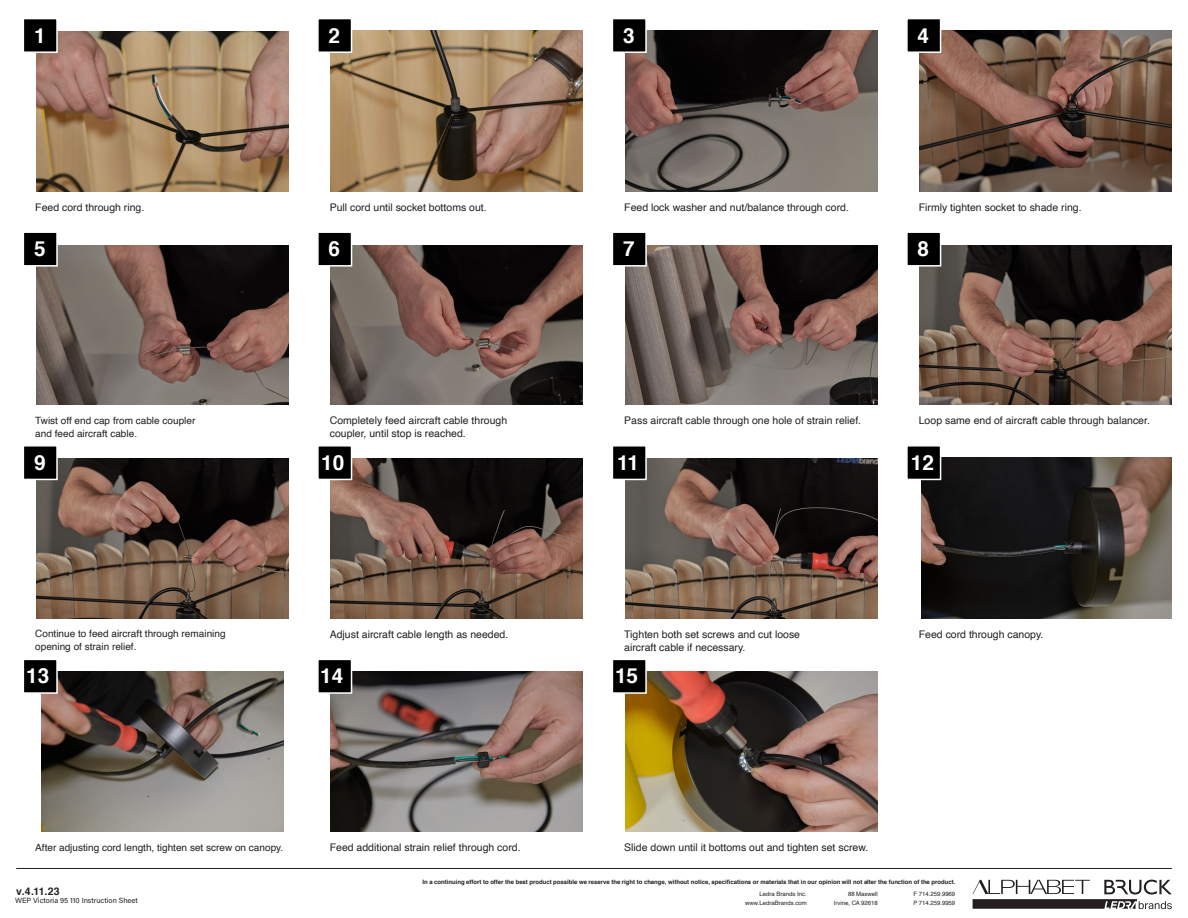
<style>
.page{position:relative;width:1188px;height:918px;background:#fff}
.page>*{position:absolute;margin:0;border:0;box-sizing:border-box;transform-origin:0 0}
.t1{font:700 20.7px "Helvetica";color:#fff}
.Instruction_Paragrap{font:10.5px/12.9px "Helvetica";color:#231f20}
.t2{font:700 10.5px "Helvetica";color:#231f20}
.Instruction_Paragrap-2{font:10.05px/12.9px "Helvetica";color:#231f20}
.t3{font:7.5px "Acumin Pro";color:#231f20}
.t4{font:700 6px "Helvetica";letter-spacing:-.005em;color:#231f20}
.t5{font:6px/9px "Helvetica";letter-spacing:-.005em;color:#231f20;text-align:right}
</style>
<div class="page">
<hr style="left:16px;top:868px;width:1156px;height:1px;background:#231f20">
<svg style="left:973px;top:880px;width:199px;height:29px"></svg>
<img style="left:36px;top:32px;width:252px;height:159px">
<div style="left:23px;top:18px;width:35px;height:35px;background:#000;border:2px solid #fff"></div>
<img style="left:331px;top:30px;width:252px;height:161px">
<div style="left:317px;top:18px;width:35px;height:35px;background:#000;border:2px solid #fff"></div>
<img style="left:626px;top:30px;width:251px;height:161px">
<div style="left:612px;top:18px;width:35px;height:35px;background:#000;border:2px solid #fff"></div>
<img style="left:920px;top:30px;width:252px;height:161px">
<div style="left:906px;top:18px;width:35px;height:35px;background:#000;border:2px solid #fff"></div>
<img style="left:36px;top:245px;width:252px;height:160px">
<div style="left:23px;top:231px;width:35px;height:36px;background:#000;border:2px solid #fff"></div>
<img style="left:331px;top:245px;width:252px;height:160px">
<div style="left:317px;top:231px;width:35px;height:36px;background:#000;border:2px solid #fff"></div>
<img style="left:625px;top:245px;width:252px;height:160px">
<div style="left:612px;top:231px;width:35px;height:36px;background:#000;border:2px solid #fff"></div>
<img style="left:920px;top:245px;width:252px;height:160px">
<div style="left:906px;top:231px;width:35px;height:36px;background:#000;border:2px solid #fff"></div>
<img style="left:36px;top:459px;width:252px;height:159px">
<div style="left:23px;top:445px;width:35px;height:35px;background:#000;border:2px solid #fff"></div>
<img style="left:331px;top:459px;width:252px;height:159px">
<div style="left:317px;top:445px;width:35px;height:35px;background:#000;border:2px solid #fff"></div>
<img style="left:41px;top:671px;width:242px;height:161px">
<div style="left:23px;top:659px;width:35px;height:35px;background:#000;border:2px solid #fff"></div>
<img style="left:625px;top:459px;width:252px;height:159px">
<div style="left:612px;top:445px;width:35px;height:35px;background:#000;border:2px solid #fff"></div>
<img style="left:922px;top:458px;width:250px;height:160px">
<div style="left:906px;top:445px;width:35px;height:35px;background:#000;border:2px solid #fff"></div>
<img style="left:331px;top:671px;width:252px;height:161px">
<div style="left:317px;top:659px;width:35px;height:35px;background:#000;border:2px solid #fff"></div>
<img style="left:625px;top:671px;width:252px;height:161px">
<div style="left:612px;top:659px;width:35px;height:35px;background:#000;border:2px solid #fff"></div>
<p class="t1" style="left:34px;top:19px;width:13px">1</p>
<p class="t1" style="left:329px;top:19px;width:13px">2</p>
<p class="t1" style="left:623px;top:19px;width:13px">3</p>
<p class="t1" style="left:918px;top:19px;width:13px">4</p>
<p class="Instruction_Paragrap" style="left:35px;top:201px;width:111px">Feed cord through ring.</p>
<p class="Instruction_Paragrap" style="left:330px;top:201px;width:158px">Pull cord until socket bottoms out.</p>
<p class="Instruction_Paragrap" style="left:624px;top:201px;width:226px">Feed lock washer and nut/balance through cord.</p>
<p class="Instruction_Paragrap" style="left:919px;top:201px;width:164px">Firmly tighten socket to shade ring.</p>
<p class="t1" style="left:34px;top:232px;width:13px">5</p>
<p class="t1" style="left:329px;top:232px;width:13px">6</p>
<p class="t1" style="left:623px;top:232px;width:13px">7</p>
<p class="t1" style="left:918px;top:232px;width:13px">8</p>
<p class="Instruction_Paragrap-2" style="left:35px;top:414px;width:162px">Twist off end cap from cable coupler and feed aircraft cable.</p>
<p class="Instruction_Paragrap" style="left:330px;top:414px;width:179px">Completely feed aircraft cable through coupler, until stop is reached.</p>
<p class="Instruction_Paragrap" style="left:624px;top:414px;width:238px">Pass aircraft cable through one hole of strain relief.</p>
<p class="Instruction_Paragrap" style="left:919px;top:414px;width:233px">Loop same end of aircraft cable through balancer.</p>
<p class="t1" style="left:34px;top:446px;width:13px">9</p>
<p class="t1" style="left:321px;top:446px;width:25px">10</p>
<p class="t1" style="left:617px;top:446px;width:23px">11</p>
<p class="t1" style="left:911px;top:446px;width:25px">12</p>
<p class="Instruction_Paragrap-2" style="left:35px;top:628px;width:192px">Continue to feed aircraft through remaining opening of strain relief.</p>
<p class="Instruction_Paragrap" style="left:330px;top:628px;width:180px">Adjust aircraft cable length as needed.</p>
<p class="Instruction_Paragrap" style="left:624px;top:628px;width:177px">Tighten both set screws and cut loose aircraft cable if necessary.</p>
<p class="Instruction_Paragrap" style="left:919px;top:628px;width:126px">Feed cord through canopy.</p>
<p class="t1" style="left:26px;top:659px;width:25px">13</p>
<p class="t1" style="left:320px;top:659px;width:25px">14</p>
<p class="t1" style="left:615px;top:659px;width:25px">15</p>
<p class="Instruction_Paragrap-2" style="left:35px;top:841px;width:250px">After adjusting cord length, tighten set screw on canopy.</p>
<p class="Instruction_Paragrap" style="left:330px;top:842px;width:192px">Feed additional strain relief through cord.</p>
<p class="Instruction_Paragrap" style="left:624px;top:842px;width:245px">Slide down until it bottoms out and tighten set screw.</p>
<p class="t4" style="left:422px;top:877px;width:534px">In a continuing effort to offer the best product possible we reserve the right to change, without notice, specifications or materials that in our opinion will not alter the function of the product.</p>
<p class="t5" style="left:834px;top:889px;width:45px">88 Maxwell<br>Irvine, CA 92618</p>
<p class="t5" style="left:914px;top:889px;width:43px">F 714.259.9969</p>
<p class="t2" style="left:16px;top:883px;width:45px">v.4.11.23</p>
<p class="t5" style="left:745px;top:889px;width:63px">Ledra Brands Inc. www.LedraBrands.com</p>
<p class="t3" style="left:15px;top:895px;width:124px">WEP Victoria 95 110 Instruction Sheet</p>
<p class="t5" style="left:913px;top:898px;width:43px">P 714.259.9959</p>
</div>
